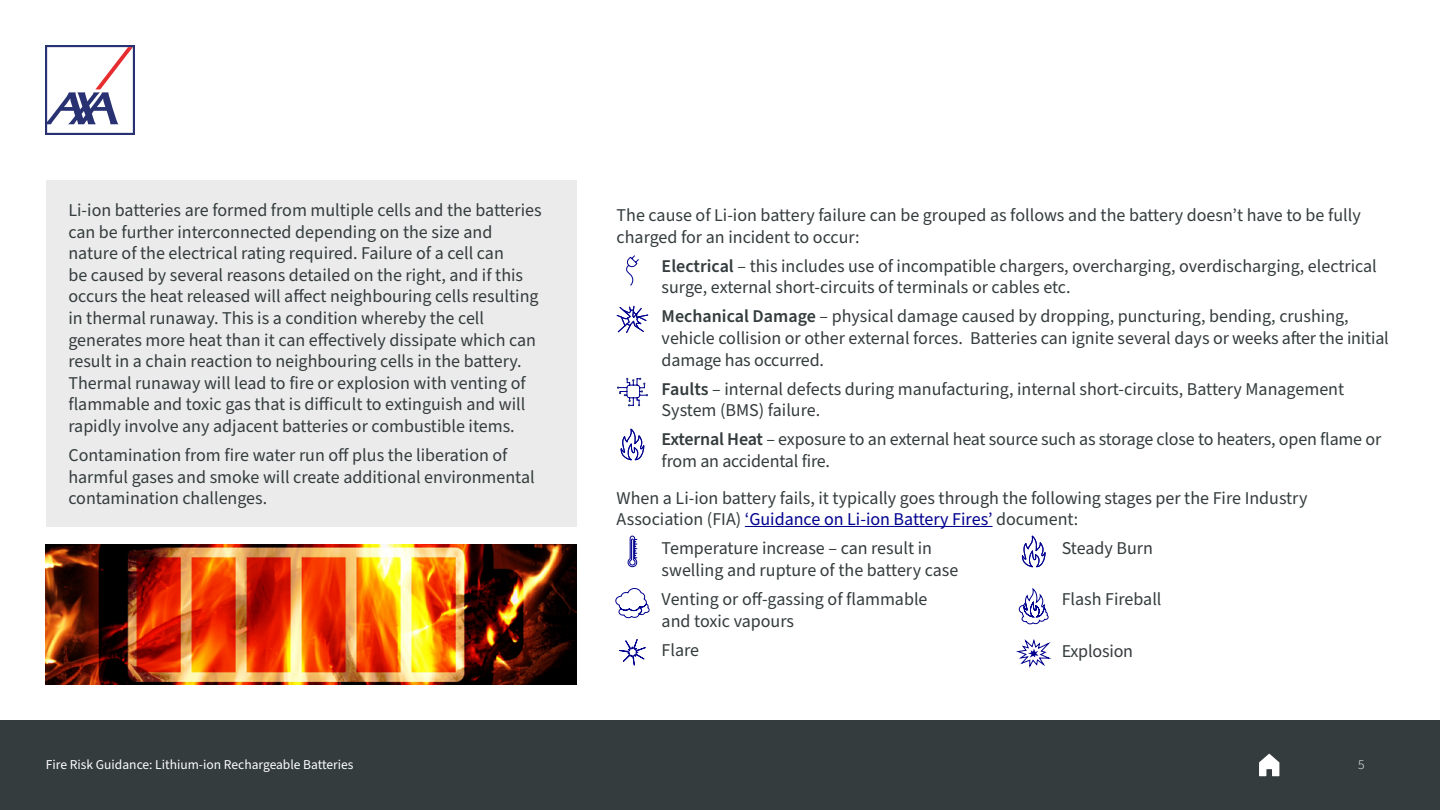
<style>
.page{position:relative;width:1440px;height:810px;background:#fff}
.page>*{position:absolute;margin:0;border:0;box-sizing:border-box;transform-origin:0 0}
.Copy_-_24pt{font:18px/21.6px "Source Sans Pro";color:#343c3d}
.t1{font:13.5px "Source Sans Pro";color:#fff}
.t2{font:300 13.5px "Source Sans Pro";color:#fff}
.s1{font-weight:600}
.s2{color:#00008f}
</style>
<div class="page">
<div style="left:0;top:720px;width:1440px;height:90px;background:#343c3d"></div>
<svg style="left:1259px;top:754px;width:20px;height:22px"></svg>
<img style="left:46px;top:545px;width:530px;height:139px">
<div style="left:46px;top:180px;width:531px;height:347px;background:#ebebeb"></div>
<hr style="left:745px;top:526px;width:248px;height:1px;background:#00008f">
<svg style="left:626px;top:255px;width:13px;height:31px"></svg>
<svg style="left:616px;top:306px;width:32px;height:27px"></svg>
<svg style="left:617px;top:378px;width:31px;height:28px"></svg>
<svg style="left:620px;top:428px;width:24px;height:33px"></svg>
<svg style="left:627px;top:536px;width:10px;height:31px"></svg>
<svg style="left:615px;top:588px;width:34px;height:30px"></svg>
<svg style="left:619px;top:639px;width:27px;height:27px"></svg>
<svg style="left:1021px;top:535px;width:25px;height:33px"></svg>
<svg style="left:1019px;top:588px;width:29px;height:37px"></svg>
<svg style="left:1016px;top:639px;width:36px;height:29px"></svg>
<svg style="left:45px;top:45px;width:90px;height:90px"></svg>
<p class="Copy_-_24pt" style="left:68px;top:200px;width:475px">Li-ion batteries are formed from multiple cells and the batteries can be further interconnected depending on the size and nature of the electrical rating required. Failure of a cell can<br>be caused by several reasons detailed on the right, and if this occurs the heat released will affect neighbouring cells resulting in thermal runaway. This is a condition whereby the cell generates more heat than it can effectively dissipate which can result in a chain reaction to neighbouring cells in the battery.<br>Thermal runaway will lead to fire or explosion with venting of flammable and toxic gas that is difficult to extinguish and will rapidly involve any adjacent batteries or combustible items.</p>
<p class="Copy_-_24pt" style="left:68px;top:445px;width:468px">Contamination from fire water run off plus the liberation of harmful gases and smoke will create additional environmental contamination challenges.</p>
<p class="Copy_-_24pt" style="left:617px;top:205px;width:746px">The cause of Li-ion battery failure can be grouped as follows and the battery doesn’t have to be fully charged for an incident to occur:</p>
<p class="Copy_-_24pt" style="left:662px;top:255px;width:717px"><span class="s1">Electrical</span> – this includes use of incompatible chargers, overcharging, overdischarging, electrical surge, external short-circuits of terminals or cables etc.</p>
<p class="Copy_-_24pt" style="left:662px;top:306px;width:729px"><span class="s1">Mechanical Damage</span> – physical damage caused by dropping, puncturing, bending, crushing, vehicle collision or other external forces. Batteries can ignite several days or weeks after the initial damage has occurred.</p>
<p class="Copy_-_24pt" style="left:662px;top:378px;width:684px"><span class="s1">Faults</span> – internal defects during manufacturing, internal short-circuits, Battery Management<br>System (BMS) failure.</p>
<p class="Copy_-_24pt" style="left:662px;top:429px;width:721px"><span class="s1">External Heat</span> – exposure to an external heat source such as storage close to heaters, open flame or from an accidental fire.</p>
<p class="Copy_-_24pt" style="left:617px;top:487px;width:692px">When a Li-ion battery fails, it typically goes through the following stages per the Fire Industry<br>Association (FIA) <span class="s2">‘Guidance on Li-ion Battery Fires’</span> document:</p>
<p class="Copy_-_24pt" style="left:662px;top:538px;width:298px">Temperature increase – can result in swelling and rupture of the battery case</p>
<p class="Copy_-_24pt" style="left:662px;top:589px;width:267px">Venting or off-gassing of flammable and toxic vapours</p>
<p class="Copy_-_24pt" style="left:662px;top:639px;width:39px">Flare</p>
<p class="Copy_-_24pt" style="left:1062px;top:538px;width:93px">Steady Burn</p>
<p class="Copy_-_24pt" style="left:1062px;top:589px;width:101px">Flash Fireball</p>
<p class="Copy_-_24pt" style="left:1062px;top:641px;width:73px">Explosion</p>
<p class="t1" style="left:46px;top:756px;width:309px">Fire Risk Guidance: Lithium-ion Rechargeable Batteries</p>
<p class="t2" style="left:1358px;top:756px;width:8px">5</p>
</div>
